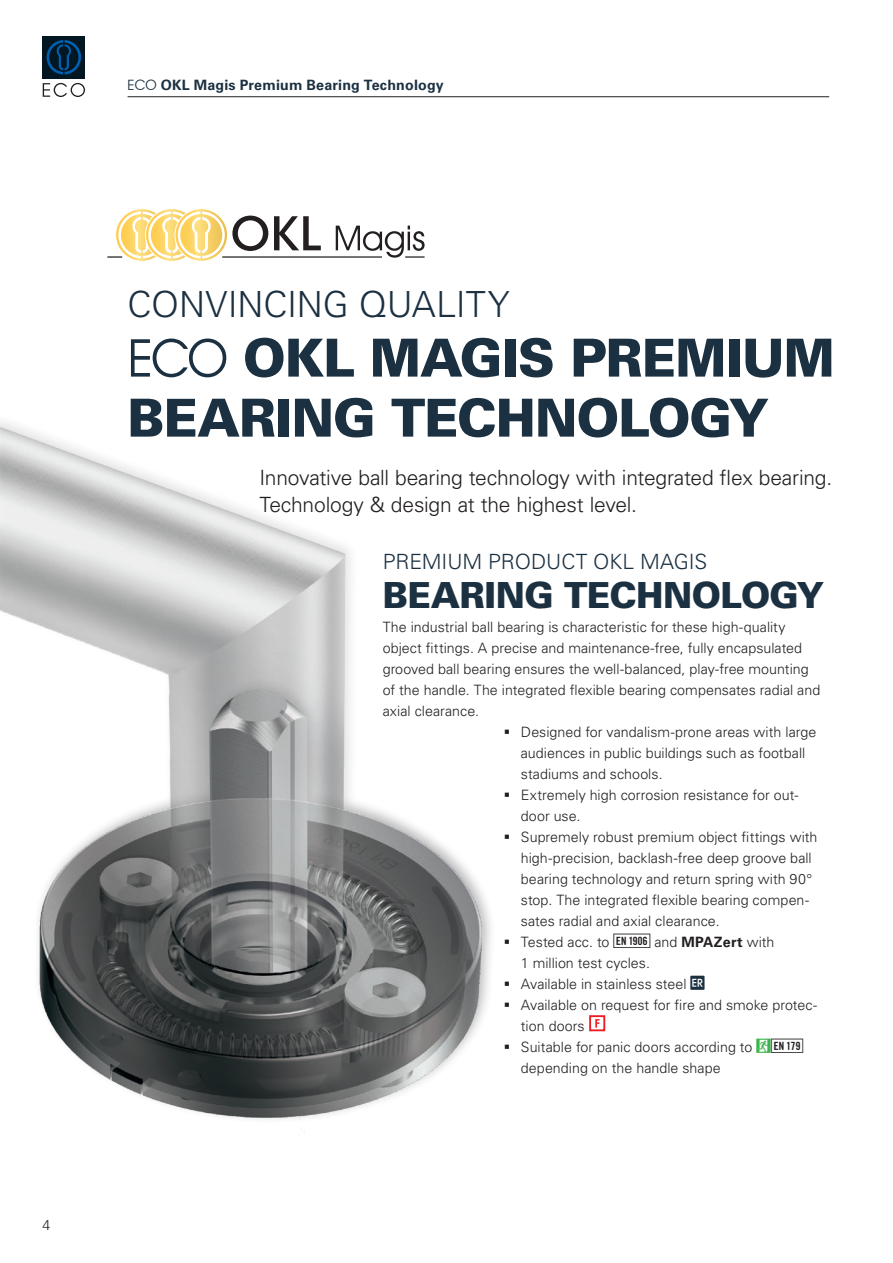
<style>
.page{position:relative;width:893px;height:1263px;background:#fff}
.page>*{position:absolute;margin:0;border:0;box-sizing:border-box;transform-origin:0 0}
.t1{font:900 52.5px/60px "Univers LT Pro 75";letter-spacing:-.025em;color:#1b3041}
.t2{font:300 36px "Univers LT Pro 45";color:#1b3041}
.t3{font:900 36px "Univers LT Pro 75";letter-spacing:-.02em;color:#1b3041}
.t4{font:300 21px/27px "Univers LT Pro 45";letter-spacing:-.01em;color:#231f20}
.t5{font:300 21px "Univers LT Pro 45";letter-spacing:-.005em;color:#1b3041}
.t6{font:300 14.25px "Univers LT Pro 45";color:#231f20}
.t7{font:700 14.25px "Univers LT Pro 65";letter-spacing:.015em;color:#1b3041}
.s1{font-family:"Avant Garde IT Cby BT";font-weight:400}
.s2{font-family:"ECO Font";font-weight:400}
.s3{font-family:"Univers LT Pro 65";font-weight:700}
.s4{font-family:"ECO Font";font-weight:400;color:#1b3041}
.s5{font-family:"ECO Font";font-weight:400;color:#3ab54a}
</style>
<div class="page">
<svg style="left:336px;top:226px;width:89px;height:32px"></svg>
<hr style="left:222px;top:256px;width:160px;height:2px;background:#231f20">
<svg style="left:274px;top:216px;width:47px;height:34px"></svg>
<svg style="left:107px;top:209px;width:161px;height:52px"></svg>
<hr style="left:405px;top:256px;width:20px;height:2px;background:#231f20">
<img style="left:0;top:422px;width:491px;height:698px">
<div style="left:589px;top:1015px;width:16px;height:16px;border:2px solid #ee1d23"></div>
<svg style="left:595px;top:1019px;width:5px;height:8px"></svg>
<hr style="left:128px;top:96px;width:701px;height:1px;background:#231f20">
<div style="left:43px;top:36px;width:42px;height:42px;background:#031722"></div>
<svg style="left:47px;top:40px;width:34px;height:35px"></svg>
<svg style="left:43px;top:83px;width:42px;height:14px"></svg>
<p class="t7" style="left:128px;top:76px;width:318px"><span class="s1">ECO</span> OKL Magis Premium Bearing Technology</p>
<p class="t6" style="left:43px;top:1216px;width:9px">4</p>
<h2 class="t2" style="left:128px;top:282px;width:384px">CONVINCING QUALITY</h2>
<h1 class="t1" style="left:128px;top:327px;width:709px"><span class="s1">ECO</span> OKL MAGIS PREMIUM<br>BEARING TECHNOLOGY</h1>
<h3 class="t4" style="left:259px;top:464px;width:570px">Innovative ball bearing technology with integrated flex bearing.<br>Technology &amp; design at the highest level.</h3>
<h3 class="t5" style="left:383px;top:548px;width:326px">PREMIUM PRODUCT OKL MAGIS</h3>
<h2 class="t3" style="left:383px;top:572px;width:443px">BEARING TECHNOLOGY</h2>
<p class="t6" style="left:383px;top:618px;width:404px">The industrial ball bearing is characteristic for these high-quality</p>
<p class="t6" style="left:383px;top:639px;width:421px">object fittings. A precise and maintenance-free, fully encapsulated</p>
<p class="t6" style="left:383px;top:660px;width:427px">grooved ball bearing ensures the well-balanced, play-free mounting</p>
<p class="t6" style="left:383px;top:681px;width:439px">of the handle. The integrated flexible bearing compensates radial and</p>
<p class="t6" style="left:383px;top:702px;width:95px">axial clearance.</p>
<p class="t6" style="left:521px;top:723px;width:297px">Designed for vandalism-prone areas with large</p>
<p class="t6" style="left:521px;top:744px;width:286px">audiences in public buildings such as football</p>
<p class="t6" style="left:521px;top:765px;width:140px">stadiums and schools.</p>
<p class="t6" style="left:521px;top:786px;width:279px">Extremely high corrosion resistance for out-</p>
<p class="t6" style="left:521px;top:807px;width:58px">door use.</p>
<p class="t6" style="left:521px;top:828px;width:298px">Supremely robust premium object fittings with</p>
<p class="t6" style="left:521px;top:849px;width:292px">high-precision, backlash-free deep groove ball</p>
<p class="t6" style="left:521px;top:870px;width:293px">bearing technology and return spring with 90°</p>
<p class="t6" style="left:521px;top:891px;width:290px">stop. The integrated flexible bearing compen-</p>
<p class="t6" style="left:521px;top:912px;width:198px">sates radial and axial clearance.</p>
<p class="t6" style="left:521px;top:933px;width:255px">Tested acc. to <span class="s2">EN1906</span> and <span class="s3">MPAZert</span> with</p>
<p class="t6" style="left:521px;top:954px;width:128px">1 million test cycles.</p>
<p class="t6" style="left:521px;top:975px;width:185px">Available in stainless steel <span class="s4">ER</span></p>
<p class="t6" style="left:521px;top:996px;width:298px">Available on request for fire and smoke protec-</p>
<p class="t6" style="left:521px;top:1017px;width:65px">tion doors</p>
<p class="t6" style="left:521px;top:1038px;width:284px">Suitable for panic doors according to <span class="s5">Panik</span><span class="s2">EN</span></p>
<p class="t6" style="left:521px;top:1059px;width:201px">depending on the handle shape</p>
</div>
